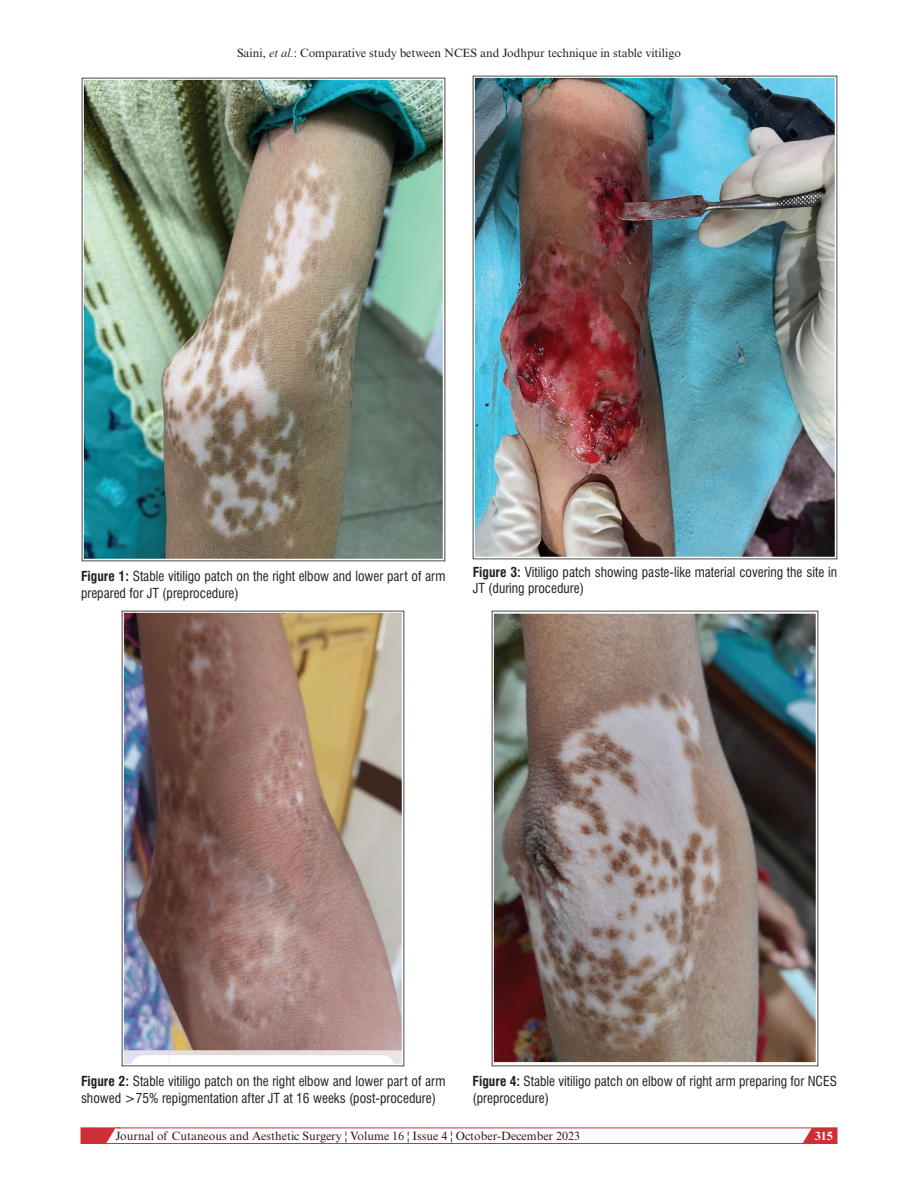
<style>
.page{position:relative;width:918px;height:1188px;background:#fff}
.page>*{position:absolute;margin:0;border:0;box-sizing:border-box;transform-origin:0 0}
.t1{font:condensed 13.5px/16.5px "Swiss 721 BT";color:#231f20}
.t2{font:12px "Times New Roman MT Std";color:#231f20}
.t3{font:700 12px "Times New Roman MT Std";color:#fff}
.s1{font-style:italic}
.s2{font-weight:700}
</style>
<div class="page">
<svg style="left:798px;top:1127px;width:39px;height:15px"></svg>
<div style="left:81px;top:1128px;width:756px;height:16px;border:1px solid #d02e37"></div>
<svg style="left:81px;top:1127px;width:40px;height:17px"></svg>
<img style="left:81px;top:77px;width:365px;height:485px">
<img style="left:122px;top:611px;width:283px;height:456px">
<img style="left:473px;top:75px;width:364px;height:485px">
<img style="left:491px;top:611px;width:327px;height:456px">
<p class="t2" style="left:237px;top:46px;width:445px">Saini, <span class="s1">et al.</span>: Comparative study between NCES and Jodhpur technique in stable vitiligo</p>
<p class="t1" style="left:81px;top:568px;width:366px"><span class="s2">Figure 1:</span> Stable vitiligo patch on the right elbow and lower part of arm prepared for JT (preprocedure)</p>
<p class="t1" style="left:473px;top:564px;width:366px"><span class="s2">Figure 3:</span> Vitiligo patch showing paste-like material covering the site in<br>JT (during procedure)</p>
<p class="t1" style="left:81px;top:1073px;width:366px"><span class="s2">Figure 2:</span> Stable vitiligo patch on the right elbow and lower part of arm showed &gt;75% repigmentation after JT at 16 weeks (post-procedure)</p>
<p class="t1" style="left:472px;top:1073px;width:366px"><span class="s2">Figure 4:</span> Stable vitiligo patch on elbow of right arm preparing for NCES (preprocedure)</p>
<p class="t2" style="left:116px;top:1129px;width:466px">Journal of Cutaneous and Aesthetic Surgery ¦ Volume 16 ¦ Issue 4 ¦ October-December 2023</p>
<p class="t3" style="left:815px;top:1128px;width:19px">315</p>
</div>
